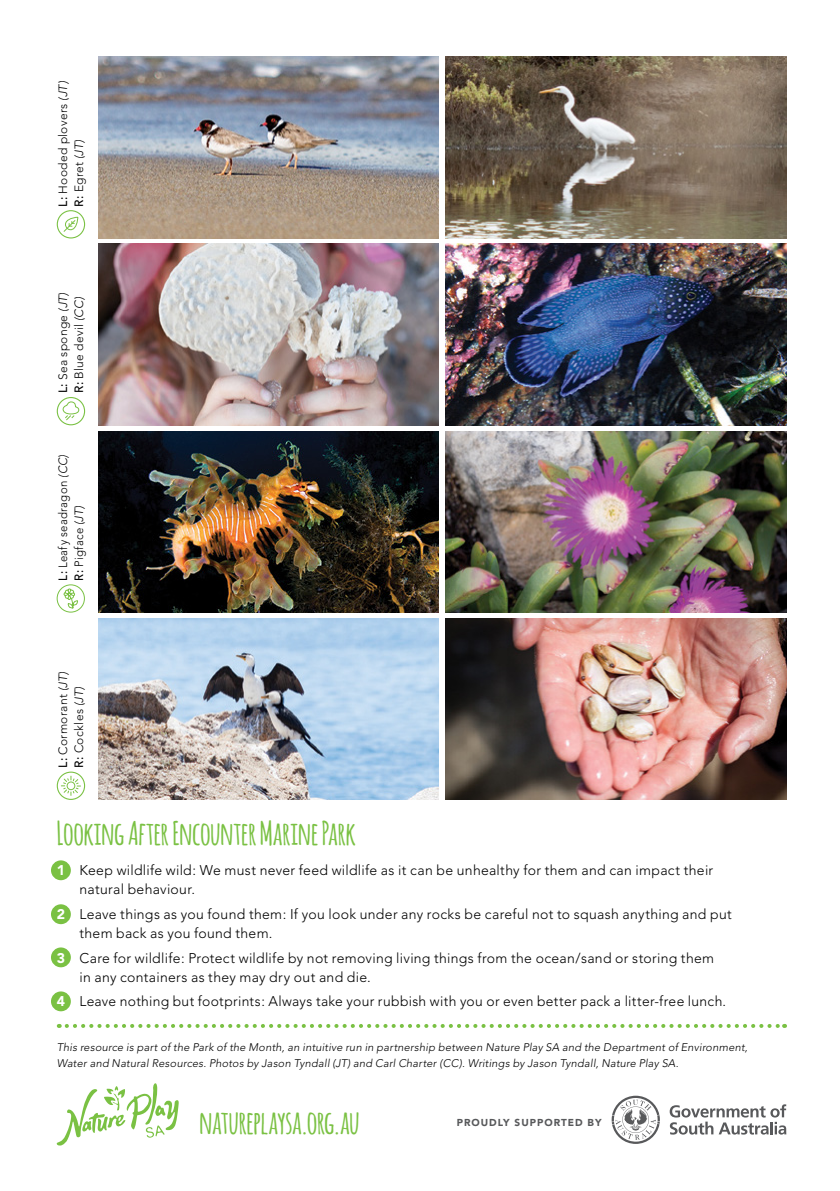
<style>
.page{position:relative;width:840px;height:1191px;background:#fff}
.page>*{position:absolute;margin:0;border:0;box-sizing:border-box;transform-origin:0 0}
.t1{font:700 32px "Amatic";color:#7ac143}
.t2{font:300 14px/19px "Avenir";letter-spacing:.02em;color:#000}
.t3{font:300 12px/16px "Avenir";letter-spacing:.025em;color:#000}
.t4{font:300 12px/16px "Avenir";letter-spacing:.025em;color:#000;scale:.95 1}
.t5{font:italic 300 11px/16px "Avenir";letter-spacing:.02em;color:#000}
.t6{font:900 10px "Avenir";letter-spacing:.1em;color:#58595b}
.s1{font-weight:500}
.s2{font-style:italic}
.s3{font-weight:900;color:#fff}
</style>
<div class="page">
<div style="left:51px;top:860px;width:20px;height:20px;background:#7ac143;border-radius:50%"></div>
<div style="left:51px;top:904px;width:20px;height:20px;background:#7ac143;border-radius:50%"></div>
<div style="left:51px;top:947px;width:20px;height:20px;background:#7ac143;border-radius:50%"></div>
<div style="left:51px;top:991px;width:20px;height:20px;background:#7ac143;border-radius:50%"></div>
<svg style="left:669px;top:1104px;width:116px;height:30px"></svg>
<svg style="left:611px;top:1095px;width:48px;height:48px"></svg>
<svg style="left:67px;top:1024px;width:717px;height:4px"></svg>
<img style="left:98px;top:57px;width:340px;height:181px">
<img style="left:98px;top:244px;width:340px;height:181px">
<img style="left:98px;top:431px;width:340px;height:181px">
<img style="left:98px;top:618px;width:340px;height:182px">
<img style="left:445px;top:57px;width:340px;height:181px">
<img style="left:445px;top:244px;width:340px;height:181px">
<img style="left:445px;top:431px;width:340px;height:181px">
<img style="left:445px;top:618px;width:340px;height:182px">
<div style="left:57px;top:771px;width:28px;height:29px;border:1px solid #7ac143;border-radius:50%"></div>
<svg style="left:61px;top:776px;width:19px;height:19px"></svg>
<div style="left:57px;top:210px;width:28px;height:28px;border:1px solid #7ac143;border-radius:50%"></div>
<svg style="left:63px;top:217px;width:16px;height:15px"></svg>
<div style="left:57px;top:397px;width:28px;height:28px;border:1px solid #7ac143;border-radius:50%"></div>
<svg style="left:62px;top:400px;width:17px;height:21px"></svg>
<div style="left:57px;top:584px;width:28px;height:28px;border:1px solid #7ac143;border-radius:50%"></div>
<svg style="left:62px;top:588px;width:16px;height:21px"></svg>
<svg style="left:57px;top:1083px;width:122px;height:62px"></svg>
<p class="t3" style="left:55px;top:207px;width:127px;rotate:-90deg"><span class="s1">L:</span> Hooded plovers <span class="s2">(JT)<br></span><span class="s1">R:</span> Egret <span class="s2">(JT)</span></p>
<p class="t3" style="left:55px;top:393px;width:102px;rotate:-90deg"><span class="s1">L:</span> Sea sponge <span class="s2">(JT)<br></span><span class="s1">R:</span> Blue devil <span class="s2">(CC)</span></p>
<p class="t4" style="left:55px;top:581px;width:134px;rotate:-90deg"><span class="s1">L:</span> Leafy seadragon <span class="s2">(CC)<br></span><span class="s1">R:</span> Pigface <span class="s2">(JT)</span></p>
<p class="t3" style="left:55px;top:768px;width:98px;rotate:-90deg"><span class="s1">L:</span> Cormorant <span class="s2">(JT)<br></span><span class="s1">R:</span> Cockles <span class="s2">(JT)</span></p>
<h1 class="t1" style="left:57px;top:810px;width:300px">Looking After Encounter Marine Park</h1>
<p class="t2" style="left:79px;top:861px;width:635px;text-indent:-23px"><span class="s3">1</span> Keep wildlife wild: We must never feed wildlife as it can be unhealthy for them and can impact their natural behaviour.</p>
<p class="t2" style="left:79px;top:904px;width:653px;text-indent:-23px"><span class="s3">2</span> Leave things as you found them: If you look under any rocks be careful not to squash anything and put them back as you found them.</p>
<p class="t2" style="left:79px;top:948px;width:635px;text-indent:-23px"><span class="s3">3</span> Care for wildlife: Protect wildlife by not removing living things from the ocean/sand or storing them in any containers as they may dry out and die.</p>
<p class="t2" style="left:57px;top:992px;width:670px"><span class="s3">4</span> Leave nothing but footprints: Always take your rubbish with you or even better pack a litter-free lunch.</p>
<p class="t5" style="left:57px;top:1038px;width:692px">This resource is part of the Park of the Month, an intuitive run in partnership between Nature Play SA and the Department of Environment,<br>Water and Natural Resources. Photos by Jason Tyndall (JT) and Carl Charter (CC). Writings by Jason Tyndall, Nature Play SA.</p>
<h1 class="t1" style="left:199px;top:1099px;width:161px">natureplaysa.org.au</h1>
<p class="t6" style="left:456px;top:1116px;width:146px">PROUDLY SUPPORTED BY</p>
</div>
